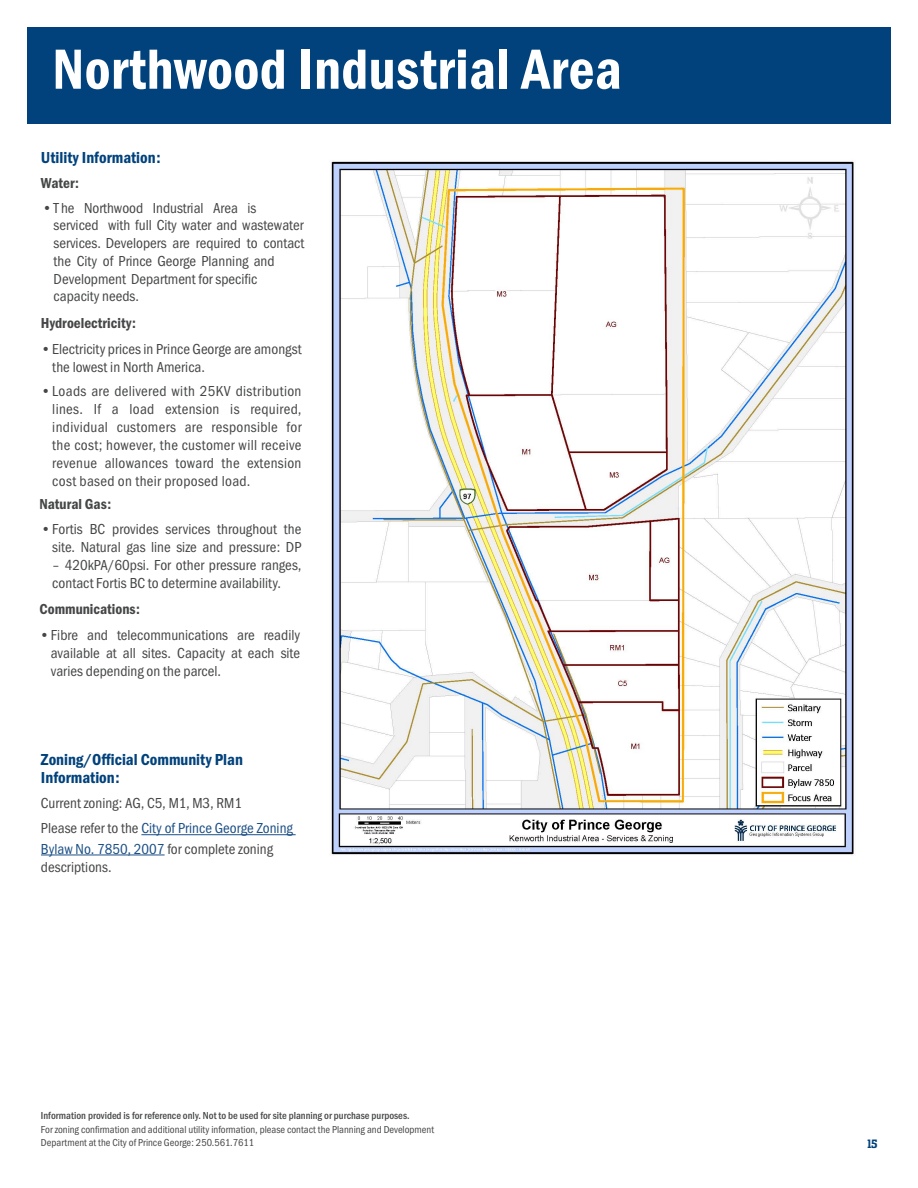
<style>
.page{position:relative;width:918px;height:1188px;background:#fff}
.page>*{position:absolute;margin:0;border:0;box-sizing:border-box;transform-origin:0 0}
.t1{font:58.5px "Franklin Gothic URW Con Dem";letter-spacing:.01em;color:#fff;scale:.96 1}
.t2{font:16.5px/18px "Franklin Gothic URW Con Dem";color:#01427c}
.t3{font:15px/18px "Franklin Gothic URW Con Boo";color:#454647}
.t4{font:15px "Franklin Gothic URW Con Dem";color:#454647}
.t5{font:700 13.5px "Sancoale Slab Norm";color:#01427c}
.t6{font:10.5px/13.5px "Franklin Gothic URW Con Boo";color:#454647}
.t7{font:500 10.5px "Franklin Gothic URW Con";color:#454647}
.s1{color:#1c5086}
</style>
<div class="page">
<div style="left:27px;top:27px;width:864px;height:96px;background:#01427c"></div>
<hr style="left:141px;top:834px;width:155px;height:1px;background:#1c5086">
<hr style="left:41px;top:855px;width:124px;height:1px;background:#1c5086">
<img style="left:331px;top:161px;width:525px;height:694px">
<h1 class="t1" style="left:53px;top:30px;width:595px">Northwood Industrial Area</h1>
<p class="t2" style="left:41px;top:148px;width:121px">Utility Information:</p>
<p class="t4" style="left:41px;top:173px;width:40px">Water:</p>
<p class="t3" style="left:54px;top:199px;width:252px;text-indent:-11px">•T he Northwood Industrial Area is serviced with full City water and wastewater services. Developers are required to contact the City of Prince George Planning and Development Department for specific capacity needs.</p>
<p class="t4" style="left:41px;top:313px;width:96px">Hydroelectricity:</p>
<p class="t3" style="left:52px;top:340px;width:251px;text-indent:-11px">•Electricity prices in Prince George are amongst the lowest in North America.</p>
<p class="t3" style="left:52px;top:381px;width:251px;text-align:justify;text-indent:-11px">•Loads are delivered with 25KV distribution lines. If a load extension is required, individual customers are responsible for the cost; however, the customer will receive revenue allowances toward the extension cost based on their proposed load.</p>
<p class="t4" style="left:40px;top:494px;width:73px">Natural Gas:</p>
<p class="t3" style="left:41px;top:520px;width:262px;text-align:right">•Fortis BC provides services throughout the site. Natural gas line size and pressure: DP</p>
<p class="t3" style="left:52px;top:556px;width:251px">– 420kPA/60psi. For other pressure ranges, contact Fortis BC to determine availability.</p>
<p class="t4" style="left:40px;top:599px;width:102px">Communications:</p>
<p class="t3" style="left:51px;top:626px;width:251px;text-align:justify;text-indent:-11px">•Fibre and telecommunications are readily available at all sites. Capacity at each site varies depending on the parcel.</p>
<p class="t2" style="left:41px;top:750px;width:203px">Zoning/Official Community Plan<br>Information:</p>
<p class="t3" style="left:41px;top:790px;width:253px;line-height:25.7px">Current zoning: AG, C5, M1, M3, RM1<br>Please refer to the <span class="s1">City of Prince George Zoning</span></p>
<p class="t3" style="left:41px;top:839px;width:234px"><span class="s1">Bylaw No. 7850, 2007</span> for complete zoning descriptions.</p>
<p class="t7" style="left:41px;top:1109px;width:370px">Information provided is for reference only. Not to be used for site planning or purchase purposes.</p>
<p class="t6" style="left:41px;top:1122px;width:395px">For zoning confirmation and additional utility information, please contact the Planning and Development<br>Department at the City of Prince George: 250.561.7611</p>
<p class="t5" style="left:867px;top:1137px;width:12px">15</p>
</div>
